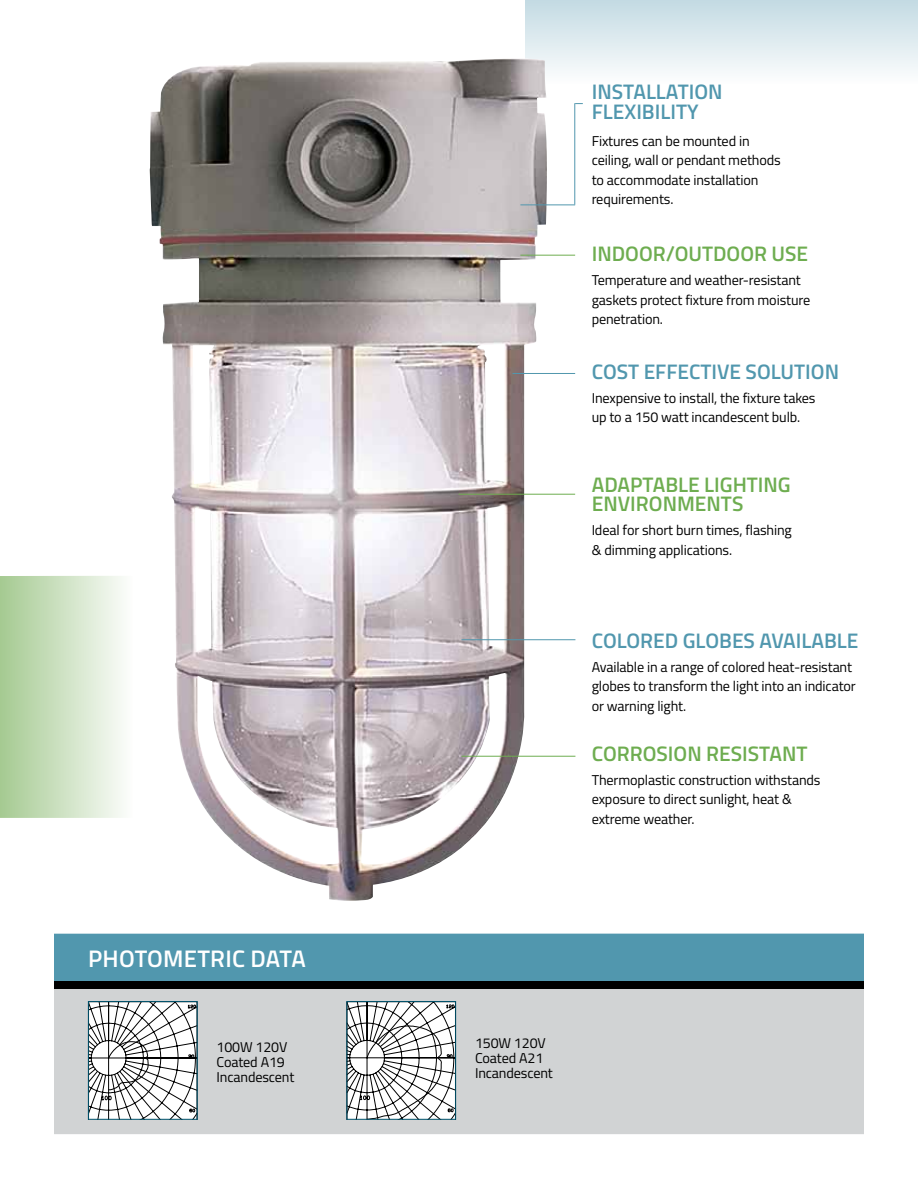
<style>
.page{position:relative;width:918px;height:1188px;background:#fff}
.page>*{position:absolute;margin:0;border:0;box-sizing:border-box;transform-origin:0 0}
.t1{font:600 24px "Titillium";letter-spacing:.01em;color:#fff}
.t2{font:600 21px/19.5px "Titillium";color:#5197ae}
.t3{font:600 21px/19.5px "Titillium";color:#6ead50}
.t4{font:14.25px/19.5px "Titillium";letter-spacing:-.01em;color:#000}
</style>
<div class="page">
<div style="left:0;top:576px;width:133px;height:242px;background:linear-gradient(to right,#a5ca91,#fdfefd)"></div>
<div style="left:526px;top:0;width:392px;height:84px;background:linear-gradient(to bottom,#c3dae3,#fdfdfe)"></div>
<img style="left:150px;top:58px;width:399px;height:843px">
<hr style="left:520px;top:255px;width:55px;height:1px;background:#6ead50">
<hr style="left:520px;top:205px;width:55px;height:1px;background:#5197ae">
<hr style="left:574px;top:103px;width:1px;height:102px;background:#5197ae">
<hr style="left:513px;top:373px;width:62px;height:1px;background:#5197ae">
<hr style="left:459px;top:494px;width:116px;height:1px;background:#6ead50">
<hr style="left:462px;top:639px;width:113px;height:1px;background:#5197ae">
<hr style="left:462px;top:756px;width:113px;height:1px;background:#6ead50">
<div style="left:54px;top:988px;width:810px;height:146px;background:#d1d3d4"></div>
<div style="left:54px;top:934px;width:810px;height:48px;background:#5197ae"></div>
<div style="left:54px;top:982px;width:810px;height:7px;background:#000"></div>
<svg style="left:90px;top:1003px;width:106px;height:115px;background:#cdcdcd"></svg>
<div style="left:88px;top:1001px;width:110px;height:119px;border:1px solid #00546e"></div>
<svg style="left:348px;top:1003px;width:106px;height:115px;background:#cbcbcb"></svg>
<div style="left:346px;top:1001px;width:110px;height:119px;border:1px solid #00546e"></div>
<h2 class="t2" style="left:592px;top:81px;width:132px">INSTALLATION<br>FLEXIBILITY</h2>
<p class="t4" style="left:592px;top:130px;width:191px">Fixtures can be mounted in ceiling, wall or pendant methods to accommodate installation requirements.</p>
<h2 class="t3" style="left:592px;top:243px;width:218px">INDOOR/OUTDOOR USE</h2>
<p class="t4" style="left:592px;top:270px;width:220px">Temperature and weather-resistant gaskets protect fixture from moisture penetration.</p>
<h2 class="t2" style="left:592px;top:360px;width:249px">COST EFFECTIVE SOLUTION</h2>
<p class="t4" style="left:592px;top:387px;width:225px">Inexpensive to install, the fixture takes up to a 150 watt incandescent bulb.</p>
<h2 class="t3" style="left:592px;top:473px;width:201px">ADAPTABLE LIGHTING<br>ENVIRONMENTS</h2>
<p class="t4" style="left:592px;top:520px;width:202px">Ideal for short burn times, flashing &amp; dimming applications.</p>
<h2 class="t2" style="left:592px;top:630px;width:268px">COLORED GLOBES AVAILABLE</h2>
<p class="t4" style="left:592px;top:656px;width:266px">Available in a range of colored heat-resistant globes to transform the light into an indicator or warning light.</p>
<h2 class="t3" style="left:592px;top:743px;width:217px">CORROSION RESISTANT</h2>
<p class="t4" style="left:592px;top:769px;width:230px">Thermoplastic construction withstands exposure to direct sunlight, heat &amp; extreme weather.</p>
<h1 class="t1" style="left:88px;top:940px;width:219px">PHOTOMETRIC DATA</h1>
<p class="t4" style="left:217px;top:1038px;width:79px;line-height:15px">100W 120V<br>Coated A19<br>Incandescent</p>
<p class="t4" style="left:475px;top:1035px;width:79px;line-height:15px">150W 120V<br>Coated A21<br>Incandescent</p>
</div>
